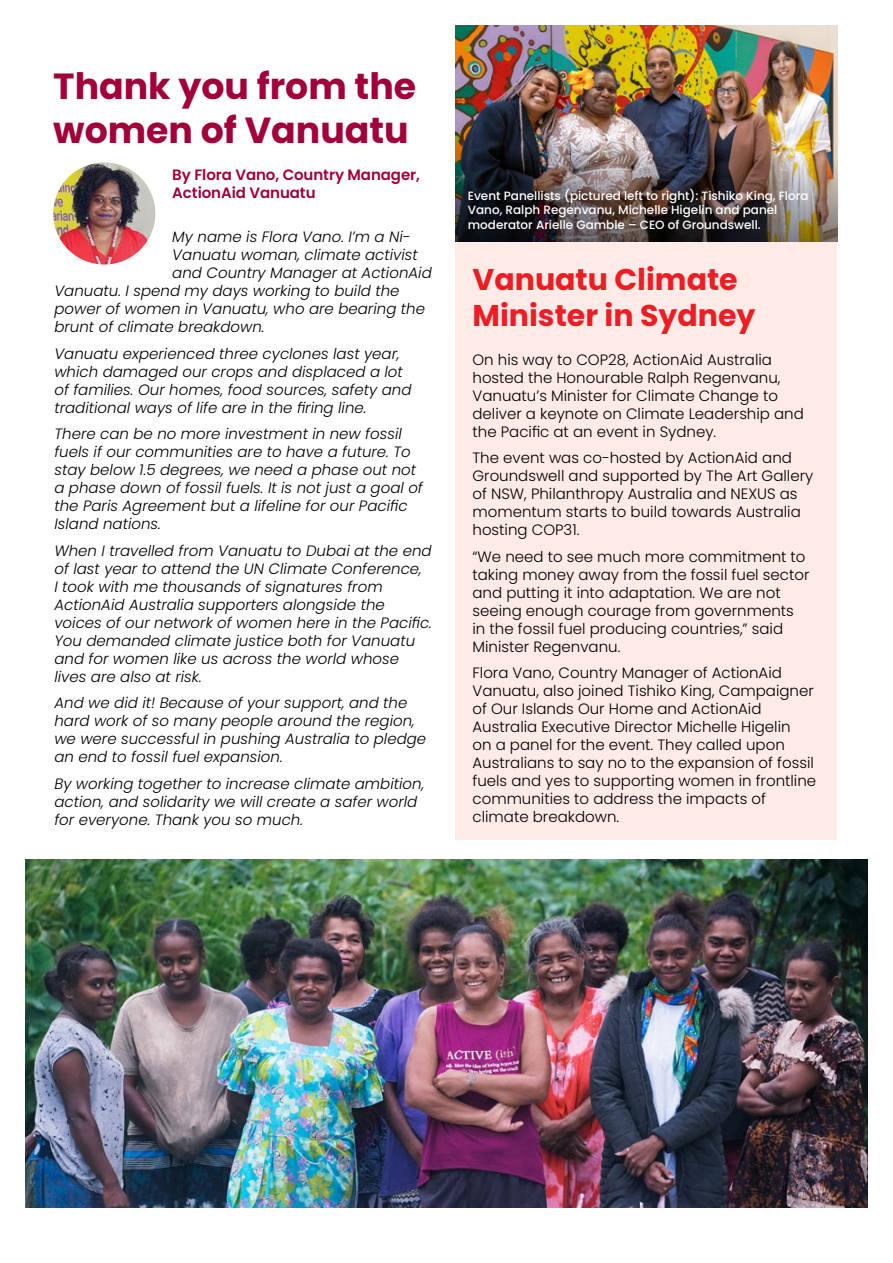
<style>
.page{position:relative;width:893px;height:1263px;background:#fff}
.page>*{position:absolute;margin:0;border:0;box-sizing:border-box;transform-origin:0 0}
.t1{font:700 36.3px/43.5px "Poppins";color:#a1003b}
.t2{font:700 30px/36px "Poppins";color:#ed1d24}
.t3{font:italic 300 15px/18px "Poppins";color:#000}
.t4{font:300 15px/18px "Poppins";color:#000}
.t5{font:600 15px/18px "Poppins";letter-spacing:-.005em;color:#a1003b}
.t6{font:500 12px/14.4px "Poppins";color:#fff}
</style>
<div class="page">
<div style="left:455px;top:149px;width:382px;height:691px;background:#feeae7"></div>
<img style="left:53px;top:162px;width:102px;height:102px;border-radius:51px">
<img style="left:455px;top:26px;width:382px;height:215px">
<img style="left:26px;top:859px;width:841px;height:349px">
<h1 class="t1" style="left:53px;top:65px;width:364px">Thank you from the women of Vanuatu</h1>
<p class="t5" style="left:172px;top:165px;width:249px">By Flora Vano, Country Manager,<br>ActionAid Vanuatu</p>
<p class="t3" style="left:172px;top:228px;width:240px">My name is Flora Vano. I’m a Ni-</p>
<p class="t3" style="left:172px;top:246px;width:247px">Vanuatu woman, climate activist</p>
<p class="t3" style="left:172px;top:264px;width:261px">and Country Manager at ActionAid</p>
<p class="t3" style="left:54px;top:282px;width:347px">Vanuatu. I spend my days working to build the</p>
<p class="t3" style="left:54px;top:300px;width:372px">power of women in Vanuatu, who are bearing the</p>
<p class="t3" style="left:54px;top:318px;width:212px">brunt of climate breakdown.</p>
<p class="t3" style="left:54px;top:344px;width:359px">Vanuatu experienced three cyclones last year, which damaged our crops and displaced a lot of families. Our homes, food sources, safety and traditional ways of life are in the firing line.</p>
<p class="t3" style="left:54px;top:425px;width:370px">There can be no more investment in new fossil fuels if our communities are to have a future. To stay below 1.5 degrees, we need a phase out not a phase down of fossil fuels. It is not just a goal of the Paris Agreement but a lifeline for our Pacific Island nations.</p>
<p class="t3" style="left:54px;top:541px;width:379px">When I travelled from Vanuatu to Dubai at the end of last year to attend the UN Climate Conference,<br>I took with me thousands of signatures from ActionAid Australia supporters alongside the voices of our network of women here in the Pacific.<br>You demanded climate justice both for Vanuatu and for women like us across the world whose lives are also at risk.</p>
<p class="t3" style="left:54px;top:694px;width:373px">And we did it! Because of your support, and the hard work of so many people around the region, we were successful in pushing Australia to pledge an end to fossil fuel expansion.</p>
<p class="t3" style="left:54px;top:774px;width:371px">By working together to increase climate ambition, action, and solidarity we will create a safer world for everyone. Thank you so much.</p>
<p class="t6" style="left:468px;top:188px;width:342px">Event Panellists (pictured left to right): Tishiko King, Flora<br>Vano, Ralph Regenvanu, Michelle Higelin and panel moderator Arielle Gamble – CEO of Groundswell.</p>
<h2 class="t2" style="left:472px;top:261px;width:284px">Vanuatu Climate<br>Minister in Sydney</h2>
<p class="t4" style="left:472px;top:351px;width:333px">On his way to COP28, ActionAid Australia hosted the Honourable Ralph Regenvanu, Vanuatu’s Minister for Climate Change to deliver a keynote on Climate Leadership and the Pacific at an event in Sydney.</p>
<p class="t4" style="left:472px;top:449px;width:342px">The event was co-hosted by ActionAid and Groundswell and supported by The Art Gallery of NSW, Philanthropy Australia and NEXUS as momentum starts to build towards Australia hosting COP31.</p>
<p class="t4" style="left:472px;top:548px;width:338px">“We need to see much more commitment to taking money away from the fossil fuel sector and putting it into adaptation. We are not seeing enough courage from governments in the fossil fuel producing countries,” said Minister Regenvanu.</p>
<p class="t4" style="left:472px;top:664px;width:345px">Flora Vano, Country Manager of ActionAid Vanuatu, also joined Tishiko King, Campaigner of Our Islands Our Home and ActionAid Australia Executive Director Michelle Higelin<br>on a panel for the event. They called upon Australians to say no to the expansion of fossil fuels and yes to supporting women in frontline communities to address the impacts of climate breakdown.</p>
</div>
